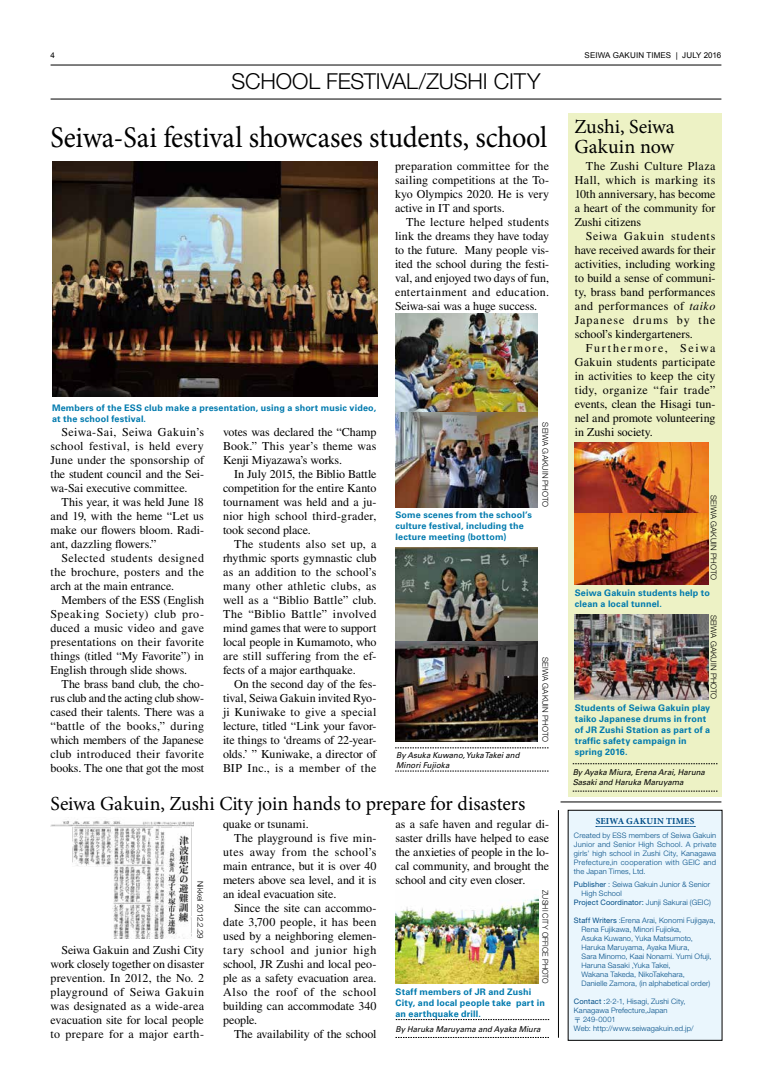
<style>
.page{position:relative;width:772px;height:1083px;background:#fff}
.page>*{position:absolute;margin:0;border:0;box-sizing:border-box;transform-origin:0 0}
.t1{font:30px "Minion Pro";letter-spacing:-.005em;color:#000;scale:.94 1}
.t2{font:300 22px "Helvetica Neue LT Std";letter-spacing:-.005em;color:#000}
.t3{font:20px/20px "Minion Pro";letter-spacing:-.005em;color:#000}
.t4{font:12px/14px "Times LT Std";color:#000;text-align:justify}
.t5{font:12px "Times LT Std";letter-spacing:.02em;color:#000}
.t6{font:12px "Times LT Std";letter-spacing:.04em;color:#000}
.t7{font:12px "Times LT Std";letter-spacing:.05em;color:#000}
.t8{font:12px "Times LT Std";letter-spacing:.045em;color:#000}
.t9{font:700 9.2px "Minion Pro";letter-spacing:.02em;color:#004c86}
.t10{font:700 9px/11px "Univers LT Std";letter-spacing:.015em;color:#007aae}
.t11{font:italic 8px/10px "Univers LT Std";color:#000}
.t12{font:300 8px "Helvetica Neue LT Std";letter-spacing:.01em;color:#000}
.t13{font:8px "Arial";letter-spacing:.015em;color:#000}
.t14{font:300 8px "Helvetica Neue LT Std";letter-spacing:.01em;color:#000;scale:.93 1}
.t15{font:300 7.5px/9px "Helvetica Neue LT Std";letter-spacing:.015em;color:#004c86}
.t16{font:7.5px "Helvetica Neue LT Std";letter-spacing:.015em;color:#004c86}
.s1{font-style:italic}
.s2{font-weight:400}
.s3{font-weight:300}
.s4{font-family:"Koz Min Pr 6 N";font-weight:400}
</style>
<div class="page">
<hr style="left:560px;top:802px;width:161px;height:1px;background:#000">
<hr style="left:557px;top:810px;width:1px;height:228px;background:#000">
<hr style="left:51px;top:65px;width:670px;height:1px;background:#000">
<hr style="left:51px;top:99px;width:670px;height:1px;background:#000">
<div style="left:567px;top:810px;width:154px;height:230px;background:#eaf6fd"></div>
<svg style="left:595px;top:826px;width:99px;height:1px"></svg>
<div style="left:567px;top:114px;width:154px;height:683px;background:#edf2c5"></div>
<img style="left:574px;top:442px;width:133px;height:142px">
<img style="left:574px;top:614px;width:133px;height:85px">
<svg style="left:572px;top:763px;width:145px;height:1px"></svg>
<svg style="left:572px;top:791px;width:145px;height:1px"></svg>
<svg style="left:395px;top:1019px;width:154px;height:1px"></svg>
<svg style="left:395px;top:1037px;width:153px;height:1px"></svg>
<svg style="left:395px;top:747px;width:153px;height:1px"></svg>
<svg style="left:395px;top:771px;width:153px;height:1px"></svg>
<img style="left:51px;top:819px;width:143px;height:120px">
<img style="left:395px;top:897px;width:143px;height:87px">
<img style="left:52px;top:162px;width:326px;height:235px">
<img style="left:395px;top:314px;width:142px;height:193px">
<img style="left:395px;top:548px;width:142px;height:194px">
<p class="t13" style="left:51px;top:50px;width:6px">4</p>
<p class="t13" style="left:584px;top:50px;width:138px">SEIWA GAKUIN TIMES | JULY 2016</p>
<h2 class="t2" style="left:231px;top:68px;width:310px">SCHOOL FESTIVAL/ZUSHI CITY</h2>
<h1 class="t1" style="left:51px;top:117px;width:529px">Seiwa-Sai festival showcases students, school</h1>
<p class="t4" style="left:395px;top:159px;width:156px">preparation committee for the sailing competitions at the To&shy;kyo Olympics 2020. He is very active in IT and sports.</p>
<p class="t4" style="left:395px;top:215px;width:156px;text-indent:11px">The lecture helped students link the dreams they have today to the future. Many people vis&shy;ited the school during the festi&shy;val, and enjoyed two days of fun, entertainment and education.<br>Seiwa-sai was a huge success.</p>
<p class="t10" style="left:52px;top:402px;width:325px">Members of the ESS club make a presentation, using a short music video, at the school festival.</p>
<p class="t4" style="left:51px;top:424px;width:155px;text-indent:11px">Seiwa-Sai, Seiwa Gakuin’s school festival, is held every June under the sponsorship of the student council and the Sei&shy;wa-Sai executive committee.</p>
<p class="t4" style="left:51px;top:495px;width:155px;text-indent:11px">This year, it was held June 18 and 19, with the heme “Let us make our flowers bloom. Radi&shy;ant, dazzling flowers.”</p>
<p class="t4" style="left:51px;top:551px;width:155px;text-indent:11px">Selected students designed the brochure, posters and the arch at the main entrance.</p>
<p class="t4" style="left:51px;top:593px;width:155px;text-indent:11px">Members of the ESS (English Speaking Society) club pro&shy;duced a music video and gave presentations on their favorite things (titled “My Favorite”) in English through slide shows.</p>
<p class="t4" style="left:51px;top:677px;width:155px;text-indent:11px">The brass band club, the cho&shy;rus club and the acting club show&shy;cased their talents. There was a “battle of the books,” during which members of the Japanese club introduced their favorite books. The one that got the most</p>
<p class="t4" style="left:223px;top:425px;width:155px">votes was declared the “Champ Book.” This year’s theme was Kenji Miyazawa’s works.</p>
<p class="t4" style="left:223px;top:467px;width:155px;text-indent:11px">In July 2015, the Biblio Battle competition for the entire Kanto tournament was held and a ju&shy;nior high school third-grader, took second place.</p>
<p class="t4" style="left:223px;top:537px;width:155px;text-indent:11px">The students also set up, a rhythmic sports gymnastic club as an addition to the school’s many other athletic clubs, as well as a “Biblio Battle” club.<br>The “Biblio Battle” involved mind games that were to support local people in Kumamoto, who are still suffering from the ef&shy;fects of a major earthquake.</p>
<p class="t4" style="left:223px;top:677px;width:155px;text-indent:11px">On the second day of the fes&shy;tival, Seiwa Gakuin invited Ryo&shy;ji Kuniwake to give a special lecture, titled “Link your favor&shy;ite things to ‘dreams of 22-year&shy;olds.’ ” Kuniwake, a director of BIP Inc., is a member of the</p>
<p class="t10" style="left:395px;top:510px;width:138px">Some scenes from the school’s culture festival, including the lecture meeting (bottom)</p>
<p class="t12" style="left:550px;top:422px;width:86px;rotate:90deg">SEIWA GAKUIN PHOTO</p>
<p class="t11" style="left:396px;top:750px;width:125px">By Asuka Kuwano, Yuka Takei and<br>Minori Fujioka</p>
<p class="t12" style="left:550px;top:657px;width:86px;rotate:90deg">SEIWA GAKUIN PHOTO</p>
<h3 class="t3" style="left:51px;top:793px;width:476px">Seiwa Gakuin, Zushi City join hands to prepare for disasters</h3>
<p class="t4" style="left:223px;top:816px;width:87px">quake or tsunami.</p>
<p class="t4" style="left:234px;top:830px;width:144px">The playground is five min-</p>
<p class="t6" style="left:223px;top:845px;width:155px">utes away from the school’s</p>
<p class="t4" style="left:223px;top:858px;width:155px">main entrance, but it is over 40</p>
<p class="t4" style="left:223px;top:872px;width:155px">meters above sea level, and it is</p>
<p class="t4" style="left:223px;top:887px;width:115px">an ideal evacuation site.</p>
<p class="t4" style="left:234px;top:901px;width:144px">Since the site can accommo-</p>
<p class="t5" style="left:223px;top:915px;width:155px">date 3,700 people, it has been</p>
<p class="t4" style="left:223px;top:929px;width:155px">used by a neighboring elemen-</p>
<p class="t7" style="left:223px;top:943px;width:155px">tary school and junior high</p>
<p class="t4" style="left:223px;top:957px;width:155px">school, JR Zushi and local peo-</p>
<p class="t4" style="left:223px;top:971px;width:155px">ple as a safety evacuation area.</p>
<p class="t8" style="left:223px;top:985px;width:155px">Also the roof of the school</p>
<p class="t4" style="left:223px;top:999px;width:155px">building can accommodate 340</p>
<p class="t4" style="left:223px;top:1013px;width:36px">people.</p>
<p class="t4" style="left:234px;top:1027px;width:144px">The availability of the school</p>
<p class="t4" style="left:395px;top:816px;width:155px">as a safe haven and regular di&shy;saster drills have helped to ease the anxieties of people in the lo&shy;cal community, and brought the school and city even closer.</p>
<p class="t12" style="left:205px;top:880px;width:60px;rotate:90deg">Nikkei 2012.2.29</p>
<p class="t14" style="left:550px;top:890px;width:102px;rotate:90deg">ZUSHI CITY OFFICE PHOTO</p>
<p class="t4" style="left:51px;top:942px;width:155px;text-indent:11px">Seiwa Gakuin and Zushi City work closely together on disaster prevention. In 2012, the No. 2 playground of Seiwa Gakuin was designated as a wide-area evacuation site for local people to prepare for a major earth-</p>
<p class="t10" style="left:395px;top:986px;width:151px">Staff members of JR and Zushi<br>City, and local people take part in an earthquake drill.</p>
<p class="t11" style="left:395px;top:1024px;width:146px">By Haruka Maruyama and Ayaka Miura</p>
<h3 class="t3" style="left:574px;top:117px;width:102px">Zushi, Seiwa<br>Gakuin now</h3>
<p class="t4" style="left:574px;top:158px;width:142px;text-indent:11px">The Zushi Culture Plaza Hall, which is marking its 10th anniversary, has become a heart of the community for Zushi citizens</p>
<p class="t4" style="left:574px;top:229px;width:142px;text-indent:11px">Seiwa Gakuin students have received awards for their activities, including working to build a sense of communi&shy;ty, brass band performances and performances of <span class="s1">taiko </span>Japanese drums by the school’s kindergarteners.</p>
<p class="t4" style="left:574px;top:341px;width:142px;text-indent:11px">Furthermore, Seiwa Gakuin students participate in activities to keep the city tidy, organize “fair trade” events, clean the Hisagi tun&shy;nel and promote volunteering in Zushi society.</p>
<p class="t12" style="left:718px;top:495px;width:86px;rotate:90deg">SEIWA GAKUIN PHOTO</p>
<p class="t12" style="left:718px;top:614px;width:86px;rotate:90deg">SEIWA GAKUIN PHOTO</p>
<p class="t10" style="left:574px;top:588px;width:137px">Seiwa Gakuin students help to clean a local tunnel.</p>
<p class="t10" style="left:574px;top:702px;width:137px">Students of Seiwa Gakuin play taiko Japanese drums in front of JR Zushi Station as part of a traffic safety campaign in spring 2016.</p>
<p class="t11" style="left:572px;top:768px;width:134px">By Ayaka Miura, Erena Arai, Haruna<br>Sasaki and Haruka Maruyama</p>
<p class="t9" style="left:595px;top:814px;width:100px">SEIWA GAKUIN TIMES</p>
<p class="t15" style="left:573px;top:831px;width:144px;text-align:justify">Created by ESS members of Seiwa Gakuin Junior and Senior High School. A private girls’ high school in Zushi City, Kanagawa Prefecture,in cooperation with GEIC and the Japan Times, Ltd.</p>
<p class="t15" style="left:573px;top:880px;width:138px"><span class="s2">Publisher</span> : Seiwa Gakuin Junior &amp; Senior</p>
<p class="t15" style="left:581px;top:889px;width:42px">High School</p>
<p class="t16" style="left:573px;top:898px;width:138px">Project Coordinator: <span class="s3">Junji Sakurai (GEIC)</span></p>
<p class="t15" style="left:581px;top:916px;width:135px;text-indent:-8px"><span class="s2">Staff Writers</span> :Erena Arai, Konomi Fujigaya, Rena Fujikawa, Minori Fujioka,<br>Asuka Kuwano, Yuka Matsumoto, Haruka Maruyama, Ayaka Miura,<br>Sara Minomo, Kaai Nonami. Yumi Ofuji, Haruna Sasaki ,Yuka Takei,<br>Wakana Takeda, NikoTakehara,<br>Danielle Zamora, (in alphabetical order)</p>
<p class="t15" style="left:573px;top:997px;width:121px"><span class="s2">Contact :</span>2-2-1, Hisagi, Zushi City,<br>Kanagawa Prefecture,Japan<br><span class="s4">〒</span> 249-0001<br>Web: http://www.seiwagakuin.ed.jp/</p>
</div>
